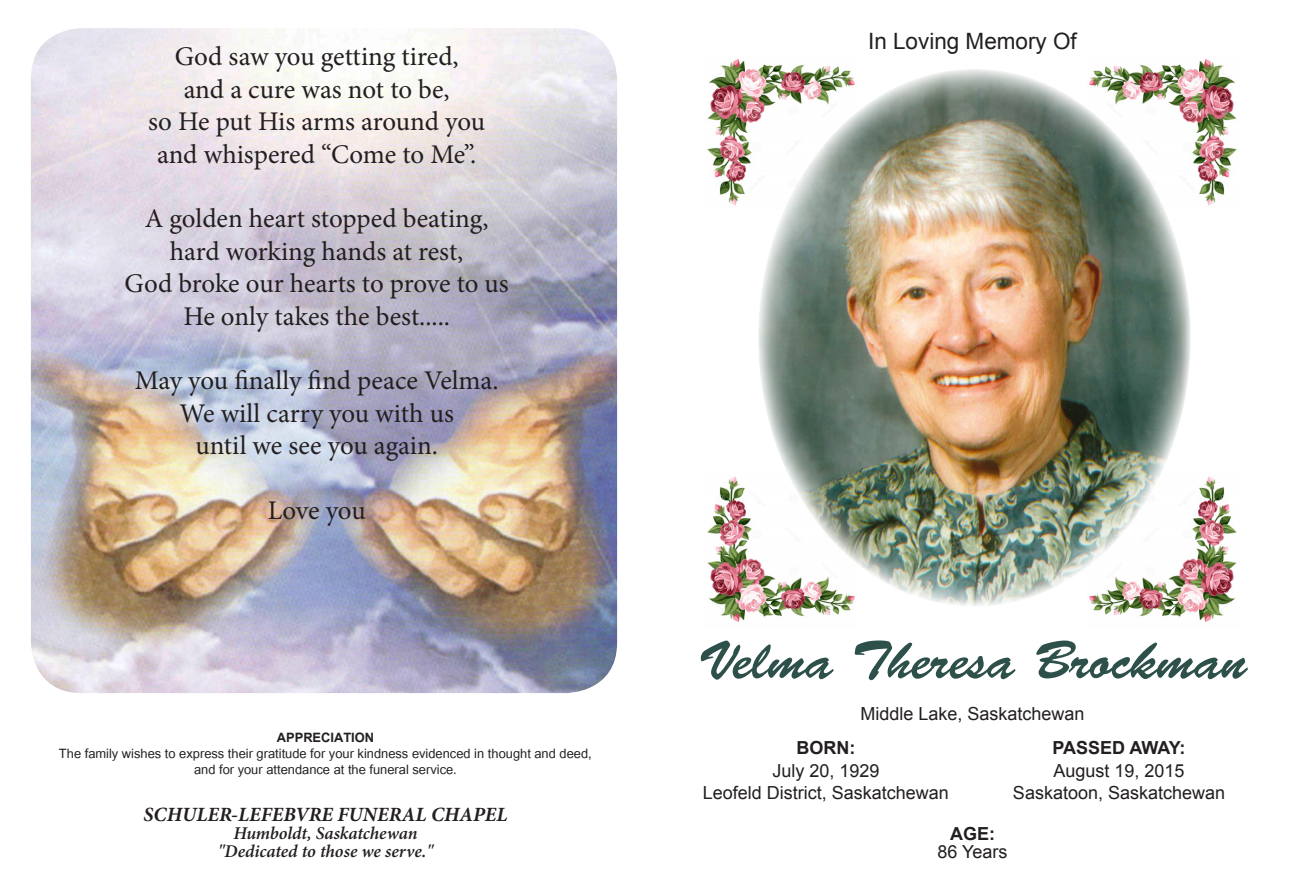
<style>
.page{position:relative;width:1296px;height:891px;background:#fff}
.page>*{position:absolute;margin:0;border:0;box-sizing:border-box;transform-origin:0 0}
.t1{font:54px "Brush Script Std";color:#2d504a}
.t2{font:27px "Minion Pro";letter-spacing:-.005em;color:#231f20}
.t3{font:22.5px "Arial";color:#231f20}
.t4{font:italic 700 20.25px "Minion Pro";color:#231f20}
.t5{font:18px "Utsaah";color:#231f20}
.t6{font:18px "Arial";color:#231f20}
.t7{font:italic 600 18px "Minion Pro";letter-spacing:-.005em;color:#231f20}
.t8{font:700 18px "Utsaah";color:#231f20}
.t9{font:700 18px "Arial";letter-spacing:-.03em;color:#231f20}
.t10{font:700 18px "Arial";color:#231f20}
</style>
<div class="page">
<img style="left:1093px;top:476px;width:144px;height:146px">
<img style="left:1105px;top:59px;width:132px;height:147px">
<img style="left:707px;top:59px;width:132px;height:147px">
<img style="left:707px;top:476px;width:144px;height:146px">
<img style="left:758px;top:69px;width:433px;height:538px">
<img style="left:31px;top:28px;width:586px;height:665px">
<p class="t2" style="left:175px;top:39px;width:286px">God saw you getting tired,</p>
<p class="t2" style="left:184px;top:71px;width:268px">and a cure was not to be,</p>
<p class="t2" style="left:148px;top:103px;width:339px">so He put His arms around you</p>
<p class="t2" style="left:157px;top:136px;width:321px">and whispered “Come to Me”.</p>
<p class="t2" style="left:145px;top:201px;width:345px">A golden heart stopped beating,</p>
<p class="t2" style="left:170px;top:233px;width:295px">hard working hands at rest,</p>
<p class="t2" style="left:125px;top:265px;width:386px">God broke our hearts to prove to us</p>
<p class="t2" style="left:183px;top:298px;width:268px">He only takes the best.....</p>
<p class="t2" style="left:135px;top:363px;width:365px">May you finally find peace Velma.</p>
<p class="t2" style="left:180px;top:395px;width:276px">We will carry you with us</p>
<p class="t2" style="left:195px;top:427px;width:244px">until we see you again.</p>
<p class="t2" style="left:268px;top:492px;width:99px">Love you</p>
<p class="t8" style="left:277px;top:729px;width:99px">APPRECIATION</p>
<p class="t5" style="left:59px;top:745px;width:534px">The family wishes to express their gratitude for your kindness evidenced in thought and deed,</p>
<p class="t5" style="left:194px;top:761px;width:264px">and for your attendance at the funeral service.</p>
<p class="t4" style="left:144px;top:800px;width:365px">SCHULER-LEFEBVRE FUNERAL CHAPEL</p>
<p class="t7" style="left:233px;top:821px;width:186px">Humboldt, Saskatchewan</p>
<p class="t7" style="left:218px;top:839px;width:217px">"Dedicated to those we serve."</p>
<p class="t3" style="left:868px;top:26px;width:210px">In Loving Memory Of</p>
<p class="t1" style="left:698px;top:630px;width:550px">Velma Theresa Brockman</p>
<p class="t6" style="left:860px;top:702px;width:226px">Middle Lake, Saskatchewan</p>
<p class="t10" style="left:796px;top:736px;width:60px">BORN:</p>
<p class="t6" style="left:772px;top:758px;width:109px">July 20, 1929</p>
<p class="t6" style="left:703px;top:781px;width:248px">Leofeld District, Saskatchewan</p>
<p class="t9" style="left:1053px;top:736px;width:135px">PASSED AWAY:</p>
<p class="t6" style="left:1054px;top:758px;width:133px">August 19, 2015</p>
<p class="t6" style="left:1013px;top:781px;width:214px">Saskatoon, Saskatchewan</p>
<p class="t10" style="left:950px;top:821px;width:46px">AGE:</p>
<p class="t6" style="left:937px;top:840px;width:72px">86 Years</p>
</div>
